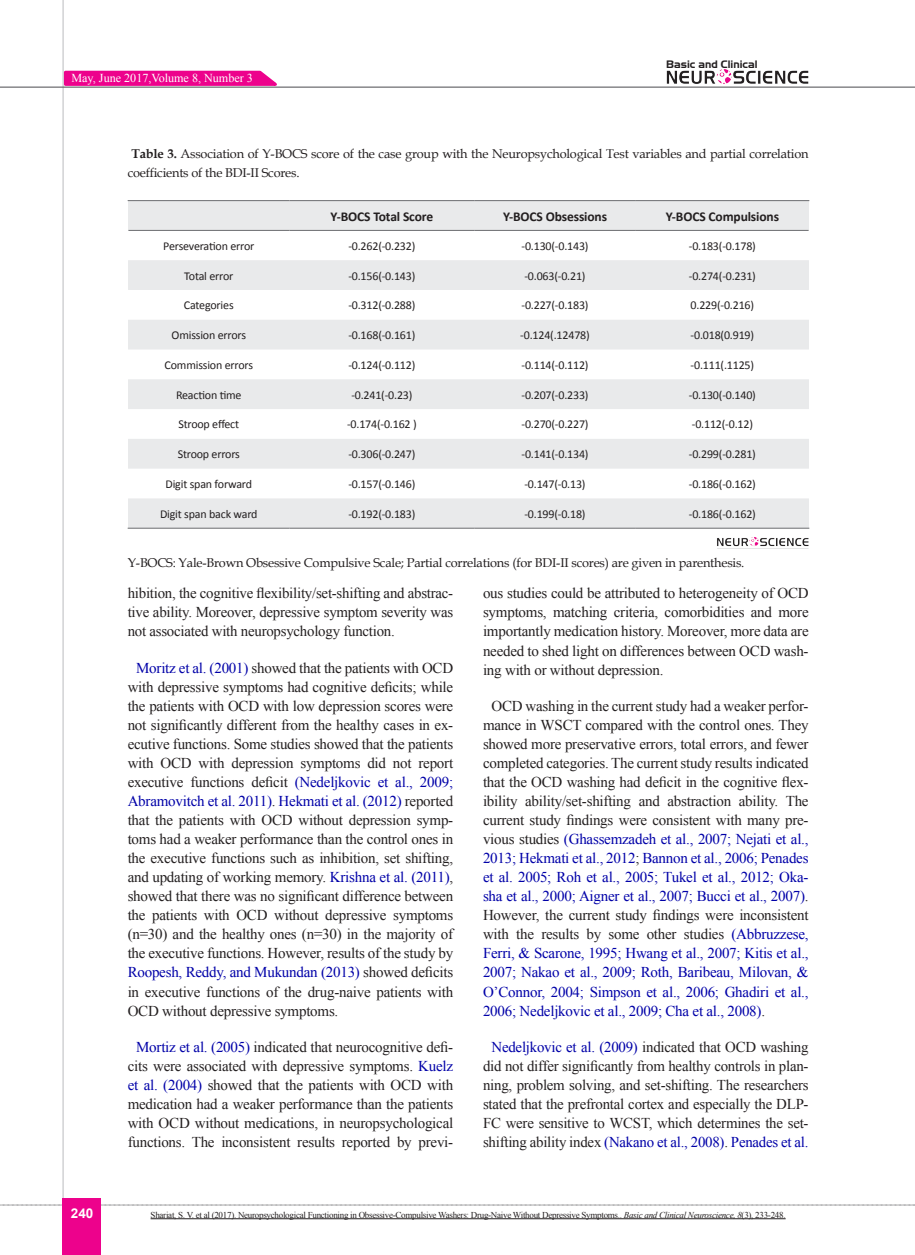
<style>
.page{position:relative;width:915px;height:1255px;background:#fff}
.page>*{position:absolute;margin:0;border:0;box-sizing:border-box;transform-origin:0 0}
.matn-en{font:15px/19px "Times New Roman";letter-spacing:-.015em;color:#231f20;text-align:justify}
.chart{font:700 13.5px "Calibri";letter-spacing:-.01em;color:#231f20}
.t1{font:700 13.5px "Arial";color:#fff}
.zirnevis{font:12.75px/19px "Book Antiqua";letter-spacing:-.015em;color:#231f20}
.t2{font:12.15px "Times New Roman";color:#fff}
.chart-2{font:12px "Calibri";letter-spacing:-.015em;color:#231f20}
.t3{font:10.5px "Aero Regular SWFTE";color:#231f20}
.chart-3{font:9px "Times New Roman";letter-spacing:-.03em;color:#231f20}
.s1{font-weight:700}
.s2{color:#0000a8}
.s3{font-style:italic}
</style>
<div class="page">
<svg style="left:0;top:1204px;width:915px;height:1px"></svg>
<hr style="left:62px;top:0;width:2px;height:1254px;background:#c2c3c6">
<hr style="left:0;top:87px;width:914px;height:1px;background:#5f5f62">
<img style="left:666px;top:69px;width:142px;height:15px">
<svg style="left:62px;top:69px;width:222px;height:18px;background:#ec35a1"></svg>
<div style="left:63px;top:1198px;width:38px;height:56px;background:#ed028c"></div>
<svg style="left:128px;top:201px;width:680px;height:327px;fill:#e9eaeb"></svg>
<hr style="left:128px;top:200px;width:161px;height:1px;background:#6c6d70">
<hr style="left:289px;top:200px;width:185px;height:1px;background:#6c6d70">
<hr style="left:474px;top:200px;width:161px;height:1px;background:#6c6d70">
<hr style="left:635px;top:200px;width:174px;height:1px;background:#6c6d70">
<hr style="left:128px;top:230px;width:161px;height:1px;background:#6c6d70">
<hr style="left:289px;top:230px;width:185px;height:1px;background:#6c6d70">
<hr style="left:474px;top:230px;width:161px;height:1px;background:#6c6d70">
<hr style="left:635px;top:230px;width:173px;height:1px;background:#6c6d70">
<hr style="left:128px;top:528px;width:161px;height:1px;background:#6c6d70">
<hr style="left:289px;top:528px;width:185px;height:1px;background:#6c6d70">
<hr style="left:474px;top:528px;width:161px;height:1px;background:#6c6d70">
<hr style="left:635px;top:528px;width:174px;height:1px;background:#6c6d70">
<img style="left:717px;top:537px;width:91px;height:12px">
<hr style="left:150px;top:1218px;width:635px;height:1px;background:#231f20">
<p class="t2" style="left:71px;top:70px;width:183px">May, June 2017,Volume 8, Number 3</p>
<p class="t3" style="left:666px;top:58px;width:93px">Basic and Clinical</p>
<p class="zirnevis" style="left:128px;top:144px;width:682px;text-indent:4px"><span class="s1">Table 3.</span> Association of Y-BOCS score of the case group with the Neuropsychological Test variables and partial correlation coefficients of the BDI-II Scores.</p>
<p class="chart" style="left:330px;top:207px;width:104px">Y-BOCS Total Score</p>
<p class="chart" style="left:503px;top:207px;width:105px">Y-BOCS Obsessions</p>
<p class="chart" style="left:665px;top:207px;width:115px">Y-BOCS Compulsions</p>
<p class="chart-2" style="left:163px;top:238px;width:92px">Perseveration error</p>
<p class="chart-2" style="left:348px;top:238px;width:68px">-0.262(-0.232)</p>
<p class="chart-2" style="left:521px;top:238px;width:68px">-0.130(-0.143)</p>
<p class="chart-2" style="left:688px;top:238px;width:68px">-0.183(-0.178)</p>
<p class="chart-2" style="left:184px;top:268px;width:51px">Total error</p>
<p class="chart-2" style="left:348px;top:268px;width:68px">-0.156(-0.143)</p>
<p class="chart-2" style="left:524px;top:268px;width:63px">-0.063(-0.21)</p>
<p class="chart-2" style="left:688px;top:268px;width:68px">-0.274(-0.231)</p>
<p class="chart-2" style="left:184px;top:298px;width:51px">Categories</p>
<p class="chart-2" style="left:348px;top:298px;width:68px">-0.312(-0.288)</p>
<p class="chart-2" style="left:521px;top:298px;width:68px">-0.227(-0.183)</p>
<p class="chart-2" style="left:690px;top:298px;width:65px">0.229(-0.216)</p>
<p class="chart-2" style="left:171px;top:327px;width:76px">Omission errors</p>
<p class="chart-2" style="left:348px;top:327px;width:68px">-0.168(-0.161)</p>
<p class="chart-2" style="left:520px;top:327px;width:71px">-0.124(.12478)</p>
<p class="chart-2" style="left:690px;top:327px;width:65px">-0.018(0.919)</p>
<p class="chart-2" style="left:164px;top:357px;width:90px">Commission errors</p>
<p class="chart-2" style="left:348px;top:357px;width:68px">-0.124(-0.112)</p>
<p class="chart-2" style="left:521px;top:357px;width:68px">-0.114(-0.112)</p>
<p class="chart-2" style="left:690px;top:357px;width:65px">-0.111(.1125)</p>
<p class="chart-2" style="left:176px;top:387px;width:67px">Reaction time</p>
<p class="chart-2" style="left:351px;top:387px;width:63px">-0.241(-0.23)</p>
<p class="chart-2" style="left:521px;top:387px;width:68px">-0.207(-0.233)</p>
<p class="chart-2" style="left:688px;top:387px;width:68px">-0.130(-0.140)</p>
<p class="chart-2" style="left:178px;top:417px;width:62px">Stroop effect</p>
<p class="chart-2" style="left:347px;top:417px;width:71px">-0.174(-0.162 )</p>
<p class="chart-2" style="left:521px;top:417px;width:68px">-0.270(-0.227)</p>
<p class="chart-2" style="left:691px;top:417px;width:63px">-0.112(-0.12)</p>
<p class="chart-2" style="left:178px;top:446px;width:64px">Stroop errors</p>
<p class="chart-2" style="left:348px;top:446px;width:68px">-0.306(-0.247)</p>
<p class="chart-2" style="left:521px;top:446px;width:68px">-0.141(-0.134)</p>
<p class="chart-2" style="left:688px;top:446px;width:68px">-0.299(-0.281)</p>
<p class="chart-2" style="left:165px;top:476px;width:88px">Digit span forward</p>
<p class="chart-2" style="left:348px;top:476px;width:68px">-0.157(-0.146)</p>
<p class="chart-2" style="left:524px;top:476px;width:63px">-0.147(-0.13)</p>
<p class="chart-2" style="left:688px;top:476px;width:68px">-0.186(-0.162)</p>
<p class="chart-2" style="left:160px;top:506px;width:99px">Digit span back ward</p>
<p class="chart-2" style="left:348px;top:506px;width:68px">-0.192(-0.183)</p>
<p class="chart-2" style="left:524px;top:506px;width:63px">-0.199(-0.18)</p>
<p class="chart-2" style="left:688px;top:506px;width:68px">-0.186(-0.162)</p>
<p class="zirnevis" style="left:128px;top:552px;width:618px">Y-BOCS: Yale-Brown Obsessive Compulsive Scale; Partial correlations (for BDI-II scores) are given in parenthesis.</p>
<p class="t1" style="left:71px;top:1204px;width:24px">240</p>
<p class="matn-en" style="left:128px;top:583px;width:327px">hibition, the cognitive flexibility/set-shifting and abstrac&shy;tive ability. Moreover, depressive symptom severity was not associated with neuropsychology function.</p>
<p class="matn-en" style="left:128px;top:657px;width:327px;text-indent:9px"><span class="s2">Moritz et al. (2001)</span> showed that the patients with OCD with depressive symptoms had cognitive deficits; while the patients with OCD with low depression scores were not significantly different from the healthy cases in ex&shy;ecutive functions. Some studies showed that the patients with OCD with depression symptoms did not report executive functions deficit <span class="s2">(Nedeljkovic et al., 2009; Abramovitch et al. 2011)</span>. <span class="s2">Hekmati et al. (2012)</span> reported that the patients with OCD without depression symp&shy;toms had a weaker performance than the control ones in the executive functions such as inhibition, set shifting, and updating of working memory. <span class="s2">Krishna et al. (2011)</span>, showed that there was no significant difference between the patients with OCD without depressive symptoms (n=30) and the healthy ones (n=30) in the majority of the executive functions. However, results of the study by <span class="s2">Roopesh, Reddy, and Mukundan (2013)</span> showed deficits in executive functions of the drug-naive patients with OCD without depressive symptoms.</p>
<p class="matn-en" style="left:128px;top:1036px;width:327px;text-align:center"><span class="s2">Mortiz et al. (2005)</span> indicated that neurocognitive defi&shy;cits were associated with depressive symptoms. <span class="s2">Kuelz et al. (2004)</span> showed that the patients with OCD with medication had a weaker performance than the patients with OCD without medications, in neuropsychological functions. The inconsistent results reported by previ-</p>
<p class="matn-en" style="left:483px;top:583px;width:327px">ous studies could be attributed to heterogeneity of OCD symptoms, matching criteria, comorbidities and more importantly medication history. Moreover, more data are needed to shed light on differences between OCD wash&shy;ing with or without depression.</p>
<p class="matn-en" style="left:483px;top:695px;width:327px;text-indent:9px">OCD washing in the current study had a weaker perfor&shy;mance in WSCT compared with the control ones. They showed more preservative errors, total errors, and fewer completed categories. The current study results indicated that the OCD washing had deficit in the cognitive flex&shy;ibility ability/set-shifting and abstraction ability. The current study findings were consistent with many pre&shy;vious studies <span class="s2">(Ghassemzadeh et al., 2007; Nejati et al., 2013; Hekmati et al., 2012</span>; <span class="s2">Bannon et al., 2006; Penades et al. 2005; Roh et al., 2005; Tukel et al., 2012; Oka&shy;sha et al., 2000; Aigner et al., 2007; Bucci et al., 2007)</span>.<br>However, the current study findings were inconsistent with the results by some other studies <span class="s2">(Abbruzzese, Ferri, &amp; Scarone, 1995; Hwang et al., 2007; Kitis et al., 2007; Nakao et al., 2009; Roth, Baribeau, Milovan, &amp; O’Connor, 2004; Simpson et al., 2006; Ghadiri et al., 2006; Nedeljkovic et al., 2009; Cha et al., 2008)</span>.</p>
<p class="matn-en" style="left:483px;top:1036px;width:327px;text-align:center"><span class="s2">Nedeljkovic et al. (2009)</span> indicated that OCD washing did not differ significantly from healthy controls in plan&shy;ning, problem solving, and set-shifting. The researchers stated that the prefrontal cortex and especially the DLP-FC were sensitive to WCST, which determines the set&shy;shifting ability index <span class="s2">(Nakano et al., 2008)</span>. <span class="s2">Penades et al.</span></p>
<p class="chart-3" style="left:150px;top:1208px;width:636px">Shariat, S. V. et al (2017). Neuropsychological Functioning in Obsessive-Compulsive Washers: Drug-Naive Without Depressive Symptoms.. <span class="s3">Basic and Clinical Neuroscience, 8</span>(3), 233-248.</p>
</div>
